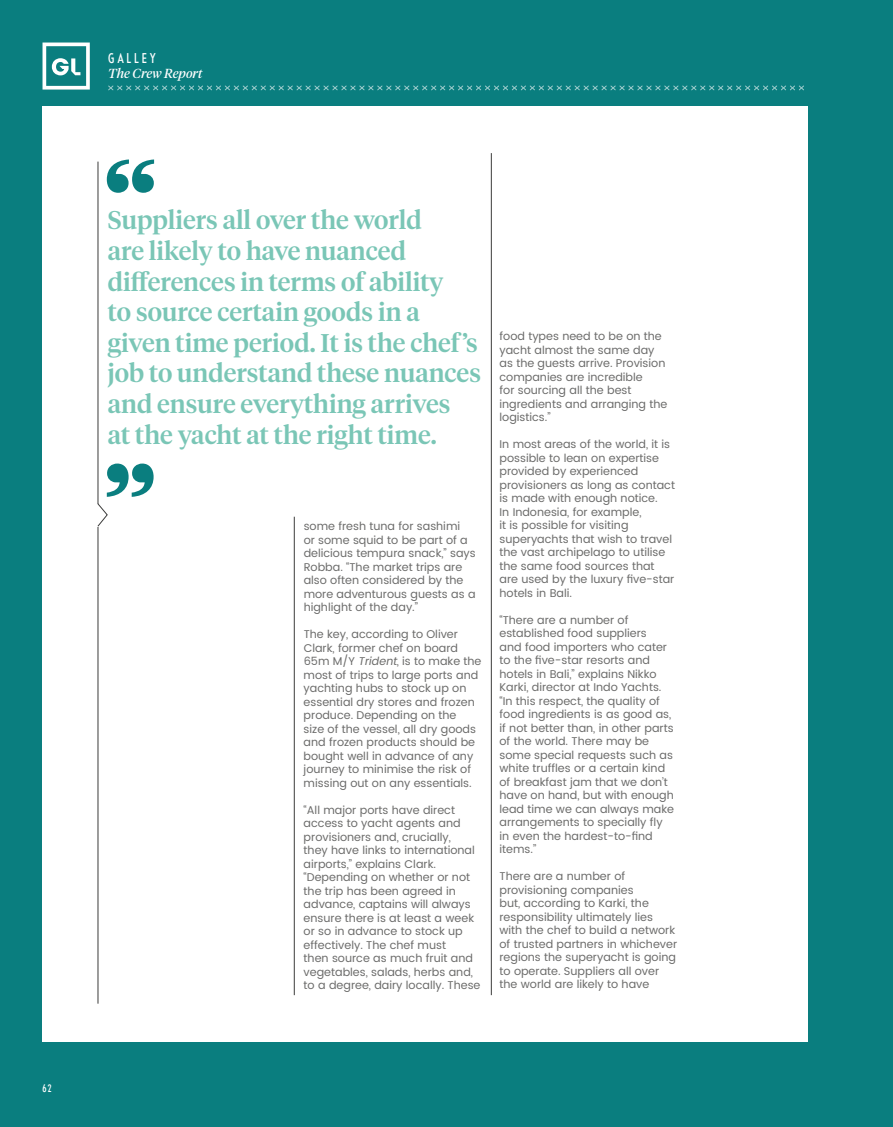
<style>
.page{position:relative;width:893px;height:1127px;background:#0a7e7f}
.page>*{position:absolute;margin:0;border:0;box-sizing:border-box;transform-origin:0 0}
.t1{font:500 25.5px/30.6px "Tiempos Headline";color:#7ac6b6}
.t2{font:condensed 13.5px "Nobel";letter-spacing:.2em;color:#fff}
.t3{font:italic 13.05px "Tiempos Headline";color:#fff}
.t4{font:11.25px/13.5px "Poppins";color:#6b6b6a}
.t5{font:condensed 10.5px "Nobel";color:#fff}
.s1{font-style:italic}
</style>
<div class="page">
<div style="left:43px;top:106px;width:765px;height:936px;background:#fff"></div>
<hr style="left:294px;top:517px;width:1px;height:478px;background:#3c3c3b">
<hr style="left:491px;top:153px;width:1px;height:842px;background:#3c3c3b">
<svg style="left:108px;top:85px;width:696px;height:6px"></svg>
<svg style="left:43px;top:43px;width:47px;height:47px"></svg>
<svg style="left:107px;top:159px;width:47px;height:34px"></svg>
<svg style="left:107px;top:463px;width:47px;height:34px"></svg>
<hr style="left:98px;top:162px;width:1px;height:841px;background:#3c3c3b">
<svg style="left:97px;top:503px;width:11px;height:24px"></svg>
<p class="t5" style="left:43px;top:1082px;width:11px">62</p>
<p class="t2" style="left:108px;top:50px;width:49px">GALLEY</p>
<p class="t3" style="left:108px;top:65px;width:96px">The Crew Report</p>
<p class="t1" style="left:108px;top:204px;width:375px">Suppliers all over the world<br>are likely to have nuanced differences in terms of ability<br>to source certain goods in a given time period. It is the chef’s job to understand these nuances and ensure everything arrives<br>at the yacht at the right time.</p>
<p class="t4" style="left:304px;top:520px;width:174px">some fresh tuna for sashimi<br>or some squid to be part of a delicious tempura snack,” says<br>Robba. “The market trips are also often considered by the more adventurous guests as a highlight of the day.”</p>
<p class="t4" style="left:304px;top:628px;width:179px">The key, according to Oliver<br>Clark, former chef on board<br>65m M/Y <span class="s1">Trident</span>, is to make the most of trips to large ports and yachting hubs to stock up on essential dry stores and frozen produce. Depending on the<br>size of the vessel, all dry goods and frozen products should be bought well in advance of any journey to minimise the risk of missing out on any essentials.</p>
<p class="t4" style="left:304px;top:803px;width:178px">“All major ports have direct access to yacht agents and provisioners and, crucially,<br>they have links to international airports,” explains Clark. “Depending on whether or not the trip has been agreed in advance, captains will always ensure there is at least a week or so in advance to stock up effectively. The chef must<br>then source as much fruit and vegetables, salads, herbs and, to a degree, dairy locally. These</p>
<p class="t4" style="left:499px;top:330px;width:169px">food types need to be on the yacht almost the same day as the guests arrive. Provision companies are incredible<br>for sourcing all the best ingredients and arranging the logistics.”</p>
<p class="t4" style="left:499px;top:438px;width:177px">In most areas of the world, it is possible to lean on expertise provided by experienced provisioners as long as contact is made with enough notice.<br>In Indonesia, for example,<br>it is possible for visiting superyachts that wish to travel the vast archipelago to utilise the same food sources that are used by the luxury five-star hotels in Bali.</p>
<p class="t4" style="left:499px;top:613px;width:176px">“There are a number of established food suppliers<br>and food importers who cater to the five-star resorts and hotels in Bali,” explains Nikko<br>Karki, director at Indo Yachts. “In this respect, the quality of food ingredients is as good as, if not better than, in other parts of the world. There may be some special requests such as white truffles or a certain kind of breakfast jam that we don’t have on hand, but with enough lead time we can always make arrangements to specially fly in even the hardest-to-find items.”</p>
<p class="t4" style="left:499px;top:870px;width:179px">There are a number of provisioning companies<br>but, according to Karki, the responsibility ultimately lies with the chef to build a network of trusted partners in whichever regions the superyacht is going to operate. Suppliers all over the world are likely to have</p>
</div>
